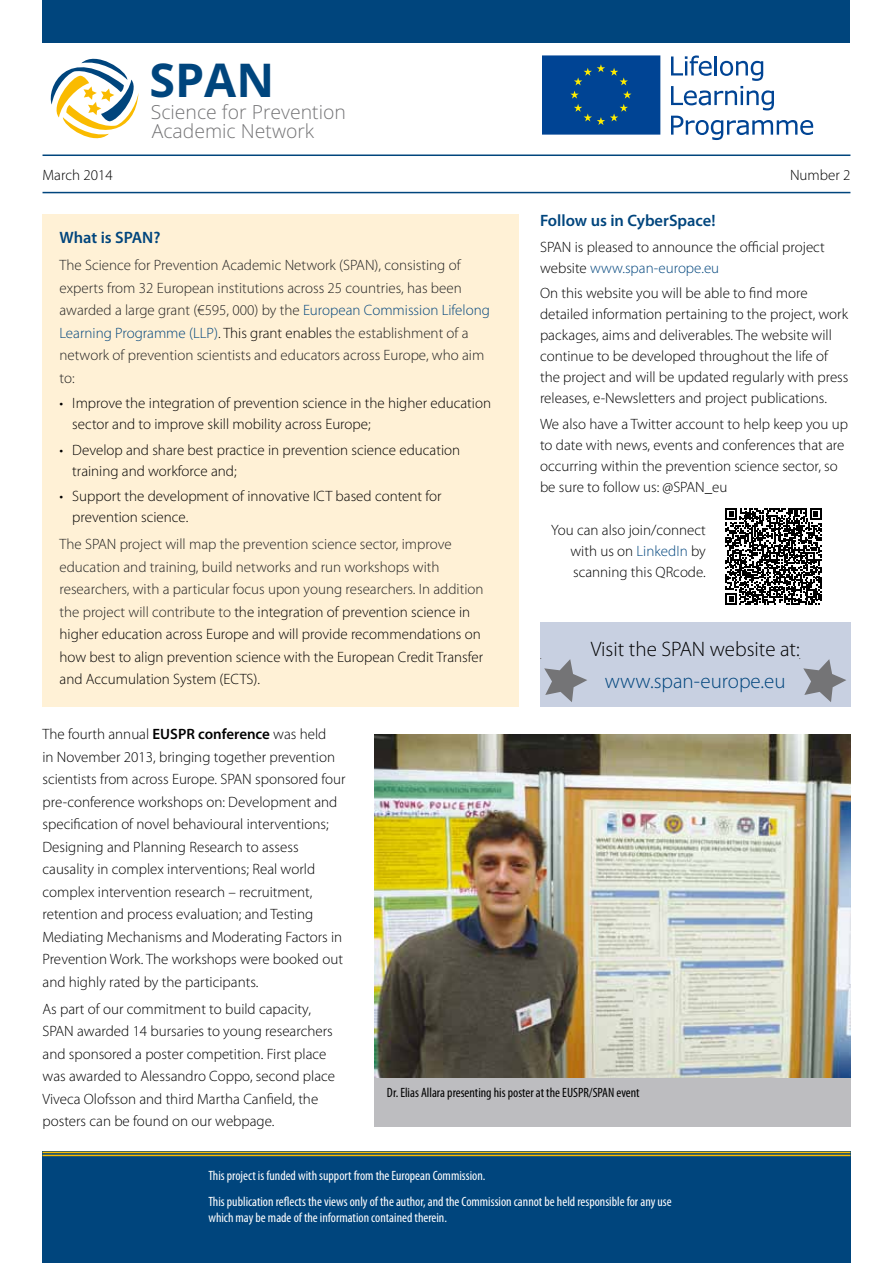
<style>
.page{position:relative;width:893px;height:1263px;background:#fff}
.page>*{position:absolute;margin:0;border:0;box-sizing:border-box;transform-origin:0 0}
.t1{font:700 46.5px "Open Sans";color:#00457d}
.t2{font:300 21px "Myriad Pro";color:#000}
.t3{font:300 21px "Myriad Pro";color:#00457d}
.t4{font:300 19.35px/19px "Open Sans";color:#747476}
.t5{font:600 16.5px "Myriad Pro";color:#00457d}
.t6{font:300 15px/22.5px "Myriad Pro";color:#000}
.t7{font:300 15px/22.5px "Myriad Pro";color:#222}
.t8{font:condensed 13.5px/25.5px "Myriad Pro";color:#fff}
.t9{font:condensed 13.5px "Myriad Pro";color:#000}
.s1{color:#00457d}
.s2{color:#000}
.s3{font-weight:600}
</style>
<div class="page">
<svg style="left:50px;top:58px;width:89px;height:81px"></svg>
<hr style="left:43px;top:192px;width:807px;height:1px;background:#00457d">
<hr style="left:43px;top:154px;width:807px;height:2px;background:#00457d">
<div style="left:43px;top:1152px;width:808px;height:111px;background:#00457d"></div>
<div style="left:43px;top:214px;width:476px;height:492px;background:#fff1d6"></div>
<hr style="left:43px;top:1152px;width:807px;height:1px;background:#fabb00">
<hr style="left:43px;top:1155px;width:807px;height:1px;background:#fabb00">
<div style="left:43px;top:0;width:807px;height:43px;background:#00457d"></div>
<svg style="left:542px;top:55px;width:119px;height:80px;background:#0a4b91"></svg>
<svg style="left:671px;top:56px;width:103px;height:54px"></svg>
<svg style="left:671px;top:116px;width:142px;height:24px"></svg>
<div style="left:540px;top:622px;width:310px;height:84px;background:#c8d0e1"></div>
<svg style="left:725px;top:508px;width:97px;height:96px"></svg>
<svg style="left:540px;top:658px;width:47px;height:44px"></svg>
<svg style="left:799px;top:658px;width:47px;height:44px"></svg>
<div style="left:374px;top:1074px;width:476px;height:53px;background:#bdbdc0"></div>
<img style="left:374px;top:734px;width:476px;height:343px">
<h1 class="t1" style="left:149px;top:47px;width:126px">SPAN</h1>
<p class="t4" style="left:151px;top:102px;width:197px">Science for Prevention<br>Academic Network</p>
<p class="t6" style="left:43px;top:164px;width:72px">March 2014</p>
<p class="t6" style="left:790px;top:164px;width:62px">Number 2</p>
<p class="t5" style="left:540px;top:210px;width:177px">Follow us in CyberSpace!</p>
<p class="t6" style="left:540px;top:236px;width:286px;line-height:21px">SPAN is pleased to announce the official project website <span class="s1">www.span-europe.eu</span></p>
<p class="t6" style="left:540px;top:283px;width:310px;line-height:21px">On this website you will be able to find more detailed information pertaining to the project, work packages, aims and deliverables. The website will continue to be developed throughout the life of the project and will be updated regularly with press releases, e-Newsletters and project publications.</p>
<p class="t6" style="left:540px;top:413px;width:309px;line-height:21px">We also have a Twitter account to help keep you up to date with news, events and conferences that are occurring within the prevention science sector, so be sure to follow us: @SPAN_eu</p>
<p class="t6" style="left:570px;top:520px;width:137px;line-height:21px;text-align:justify;text-indent:-19px">You can also join/connect with us on <span class="s1">LinkedIn</span> by scanning this QRcode.</p>
<p class="t5" style="left:60px;top:227px;width:102px">What is SPAN?</p>
<p class="t7" style="left:60px;top:254px;width:432px">The Science for Prevention Academic Network (SPAN), consisting of experts from 32 European institutions across 25 countries, has been awarded a large grant (€595, 000) by the <span class="s1">European Commission Lifelong Learning Programme (LLP)</span><span class="s2">. This grant enables</span> the establishment of a network of prevention scientists and educators across Europe, who aim to:</p>
<p class="t6" style="left:72px;top:393px;width:420px;line-height:21px;text-indent:-13px">• Improve the integration of prevention science in the higher education sector and to improve skill mobility across Europe;</p>
<p class="t6" style="left:72px;top:439px;width:389px;line-height:21px;text-indent:-13px">• Develop and share best practice in prevention science education training and workforce and;</p>
<p class="t6" style="left:72px;top:486px;width:371px;line-height:21px;text-indent:-13px">• Support the development of innovative ICT based content for prevention science.</p>
<p class="t7" style="left:60px;top:533px;width:425px">The SPAN project will map the prevention science sector, improve education and training, build networks and run workshops with researchers, with a particular focus upon young researchers. In addition the project will contribute to <span class="s2">the integration of prevention science in higher education across Europe and will provide recommendations on how best to align prevention science with the European Credit Transfer and Accumulation System (ECTS).</span></p>
<h2 class="t2" style="left:591px;top:637px;width:211px">Visit the SPAN website at:</h2>
<h2 class="t3" style="left:605px;top:668px;width:182px">www.span-europe.eu</h2>
<p class="t6" style="left:43px;top:723px;width:305px">The fourth annual <span class="s3">EUSPR conference</span> was held<br>in November 2013, bringing together prevention scientists from across Europe. SPAN sponsored four pre-conference workshops on: Development and specification of novel behavioural interventions; Designing and Planning Research to assess causality in complex interventions; Real world complex intervention research – recruitment, retention and process evaluation; and Testing Mediating Mechanisms and Moderating Factors in Prevention Work. The workshops were booked out and highly rated by the participants.</p>
<p class="t6" style="left:43px;top:997px;width:294px">As part of our commitment to build capacity, SPAN awarded 14 bursaries to young researchers and sponsored a poster competition. First place was awarded to Alessandro Coppo, second place Viveca Olofsson and third Martha Canfield, the posters can be found on our webpage.</p>
<p class="t9" style="left:387px;top:1084px;width:254px">Dr. Elias Allara presenting his poster at the EUSPR/SPAN event</p>
<p class="t8" style="left:208px;top:1163px;width:465px">This project is funded with support from the European Commission.<br>This publication reflects the views only of the author, and the Commission cannot be held responsible for any use</p>
<p class="t8" style="left:208px;top:1205px;width:240px">which may be made of the information contained therein.</p>
</div>
